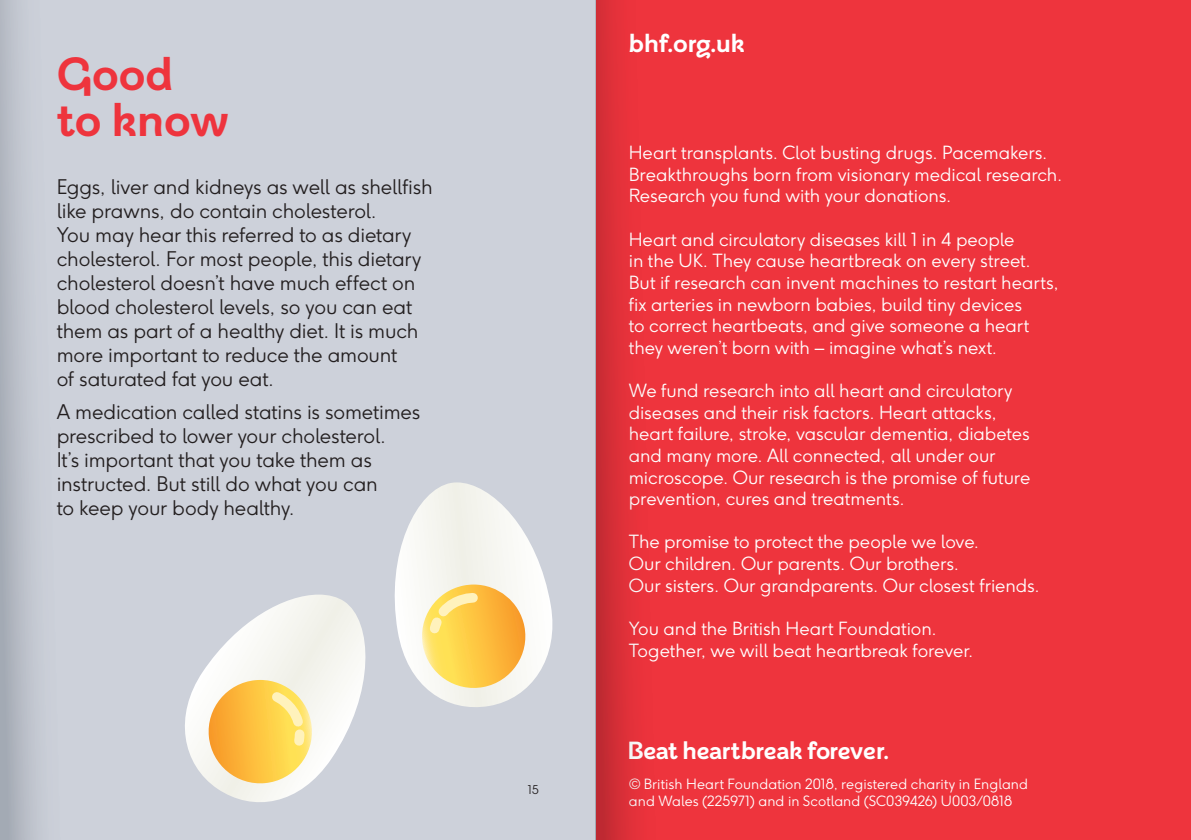
<style>
.page{position:relative;width:1191px;height:840px;background:#fff}
.page>*{position:absolute;margin:0;border:0;box-sizing:border-box;transform-origin:0 0}
.t1{font:700 46px/46px "BHF";color:#ee343d}
.t2{font:700 25.4px "BHF";color:#fff}
.t3{font:700 24.6px "BHF";letter-spacing:-.01em;color:#fff}
.t4{font:300 20px/24px "F37 Ginger";letter-spacing:-.005em;color:#231f20}
.t5{font:300 18px/21.6px "F37 Ginger";color:#fff}
.t6{font:300 14px/16.8px "F37 Ginger";letter-spacing:.005em;color:#fff}
.t7{font:300 12px "F37 Ginger";color:#231f20}
</style>
<div class="page">
<div style="left:595px;top:0;width:596px;height:839px;background:#ee343d"></div>
<div style="left:0;top:0;width:595px;height:839px;background:#cdd1da"></div>
<svg style="left:394px;top:482px;width:159px;height:225px"></svg>
<svg style="left:417px;top:584px;width:113px;height:108px;background:#fbd680"></svg>
<svg style="left:185px;top:594px;width:181px;height:208px"></svg>
<svg style="left:206px;top:679px;width:108px;height:106px;background:#fbd377"></svg>
<svg style="left:595px;top:0;width:40px;height:839px"></svg>
<div style="left:0;top:0;width:74px;height:839px;background:linear-gradient(to right,#b1b6c0,#d4d8e1)"></div>
<h1 class="t1" style="left:57px;top:51px;width:174px">Good to know</h1>
<p class="t4" style="left:57px;top:174px;width:377px">Eggs, liver and kidneys as well as shellfish like prawns, do contain cholesterol.<br>You may hear this referred to as dietary cholesterol. For most people, this dietary cholesterol doesn’t have much effect on blood cholesterol levels, so you can eat them as part of a healthy diet. It is much more important to reduce the amount<br>of saturated fat you eat.</p>
<p class="t4" style="left:57px;top:399px;width:365px">A medication called statins is sometimes prescribed to lower your cholesterol.<br>It’s important that you take them as instructed. But still do what you can<br>to keep your body healthy.</p>
<p class="t7" style="left:528px;top:782px;width:13px">15</p>
<h2 class="t2" style="left:629px;top:28px;width:117px">bhf.org.uk</h2>
<p class="t5" style="left:629px;top:142px;width:435px">Heart transplants. Clot busting drugs. Pacemakers.<br>Breakthroughs born from visionary medical research.<br>Research you fund with your donations.</p>
<p class="t5" style="left:629px;top:228px;width:431px">Heart and circulatory diseases kill 1 in 4 people<br>in the UK. They cause heartbreak on every street.<br>But if research can invent machines to restart hearts, fix arteries in newborn babies, build tiny devices<br>to correct heartbeats, and give someone a heart they weren’t born with – imagine what’s next.</p>
<p class="t5" style="left:629px;top:379px;width:403px">We fund research into all heart and circulatory diseases and their risk factors. Heart attacks, heart failure, stroke, vascular dementia, diabetes and many more. All connected, all under our microscope. Our research is the promise of future prevention, cures and treatments.</p>
<p class="t5" style="left:629px;top:530px;width:412px">The promise to protect the people we love.<br>Our children. Our parents. Our brothers.<br>Our sisters. Our grandparents. Our closest friends.</p>
<p class="t5" style="left:629px;top:617px;width:346px">You and the British Heart Foundation.<br>Together, we will beat heartbreak forever.</p>
<h3 class="t3" style="left:627px;top:735px;width:263px">Beat heartbreak forever.</h3>
<p class="t6" style="left:629px;top:775px;width:401px">© British Heart Foundation 2018, registered charity in England and Wales (225971) and in Scotland (SC039426) U003/0818</p>
</div>
